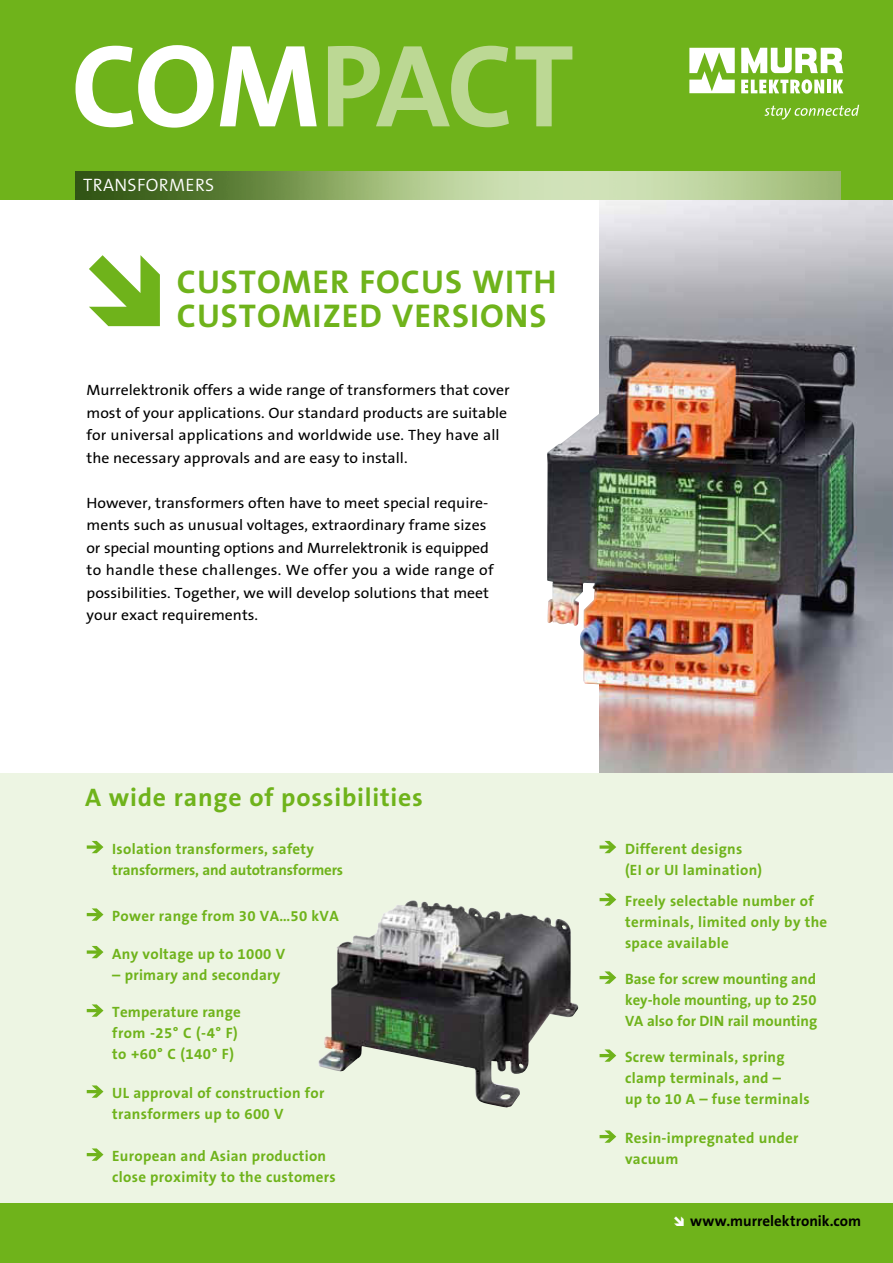
<style>
.page{position:relative;width:893px;height:1263px;background:#fff}
.page>*{position:absolute;margin:0;border:0;box-sizing:border-box;transform-origin:0 0}
.t1{font:700 33px/34.5px "The Sans B7";letter-spacing:.03em;color:#6fb31b}
.t2{font:700 25.5px "The Sans B7";letter-spacing:.03em;color:#6fb31b}
.t3{font:300 18px "The Sans B4";letter-spacing:.02em;color:#fff}
.t4{font:15px/22.5px "The Sans B5 Plain";color:#000;scale:1.05 1}
.t5{font:700 15px/21px "The Sans B7";letter-spacing:.02em;color:#6fb31b}
.t6{font:700 15px/21px "The Sans B7";letter-spacing:-.01em;color:#6fb31b}
.t7{font:700 15px "The Sans B7";color:#000}
</style>
<div class="page">
<img style="left:600px;top:199px;width:293px;height:575px">
<div style="left:0;top:774px;width:893px;height:489px;background:#edf5e3"></div>
<svg style="left:89px;top:255px;width:71px;height:71px"></svg>
<svg style="left:600px;top:841px;width:16px;height:12px"></svg>
<svg style="left:600px;top:893px;width:16px;height:13px"></svg>
<svg style="left:600px;top:971px;width:16px;height:13px"></svg>
<svg style="left:600px;top:1049px;width:16px;height:13px"></svg>
<svg style="left:600px;top:1130px;width:16px;height:13px"></svg>
<svg style="left:87px;top:841px;width:16px;height:12px"></svg>
<svg style="left:87px;top:908px;width:16px;height:13px"></svg>
<svg style="left:87px;top:946px;width:16px;height:12px"></svg>
<svg style="left:87px;top:1004px;width:16px;height:13px"></svg>
<svg style="left:87px;top:1085px;width:16px;height:13px"></svg>
<svg style="left:87px;top:1148px;width:16px;height:13px"></svg>
<img style="left:318px;top:904px;width:261px;height:204px">
<div style="left:0;top:0;width:893px;height:199px;background:#6fb31b"></div>
<svg style="left:328px;top:46px;width:244px;height:81px"></svg>
<svg style="left:75px;top:45px;width:242px;height:83px"></svg>
<svg style="left:689px;top:48px;width:46px;height:45px"></svg>
<svg style="left:741px;top:79px;width:83px;height:15px"></svg>
<hr style="left:827px;top:80px;width:4px;height:13px;background:#fff">
<svg style="left:833px;top:80px;width:10px;height:13px"></svg>
<svg style="left:741px;top:48px;width:102px;height:25px"></svg>
<svg style="left:765px;top:105px;width:94px;height:15px"></svg>
<img style="left:75px;top:172px;width:765px;height:27px">
<img style="left:547px;top:336px;width:308px;height:358px">
<div style="left:0;top:1203px;width:893px;height:60px;background:#6fb31b"></div>
<p class="t3" style="left:83px;top:175px;width:133px">TRANSFORMERS</p>
<h1 class="t1" style="left:177px;top:265px;width:381px">CUSTOMER FOCUS WITH<br>CUSTOMIZED VERSIONS</h1>
<p class="t4" style="left:87px;top:379px;width:404px">Murrelektronik offers a wide range of transformers that cover most of your applications. Our standard products are suitable for universal applications and worldwide use. They have all the necessary approvals and are easy to install.</p>
<p class="t4" style="left:87px;top:492px;width:389px">However, transformers often have to meet special require&shy;ments such as unusual voltages, extraordinary frame sizes or special mounting options and Murrelektronik is equipped to handle these challenges. We offer you a wide range of possibilities. Together, we will develop solutions that meet your exact requirements.</p>
<h2 class="t2" style="left:85px;top:783px;width:339px">A wide range of possibilities</h2>
<p class="t6" style="left:112px;top:838px;width:232px">Isolation transformers, safety transformers, and autotransformers</p>
<p class="t5" style="left:112px;top:906px;width:228px">Power range from 30 VA…50 kVA</p>
<p class="t5" style="left:112px;top:943px;width:174px">Any voltage up to 1000 V</p>
<p class="t5" style="left:112px;top:964px;width:170px">– primary and secondary</p>
<p class="t5" style="left:112px;top:1002px;width:130px">Temperature range from -25° C (-4° F) to +60° C (140° F)</p>
<p class="t5" style="left:112px;top:1083px;width:214px">UL approval of construction for transformers up to 600 V</p>
<p class="t5" style="left:112px;top:1146px;width:225px">European and Asian production close proximity to the customers</p>
<p class="t5" style="left:625px;top:838px;width:139px">Different designs (EI or UI lamination)</p>
<p class="t5" style="left:625px;top:891px;width:204px">Freely selectable number of terminals, limited only by the space available</p>
<p class="t5" style="left:625px;top:969px;width:194px;text-align:justify">Base for screw mounting and key-hole mounting, up to 250<br>VA also for DIN rail mounting</p>
<p class="t5" style="left:625px;top:1047px;width:186px">Screw terminals, spring clamp terminals, and –<br>up to 10 A – fuse terminals</p>
<p class="t5" style="left:625px;top:1128px;width:175px">Resin-impregnated under vacuum</p>
<p class="t7" style="left:690px;top:1218px;width:173px">www.murrelektronik.com</p>
</div>
